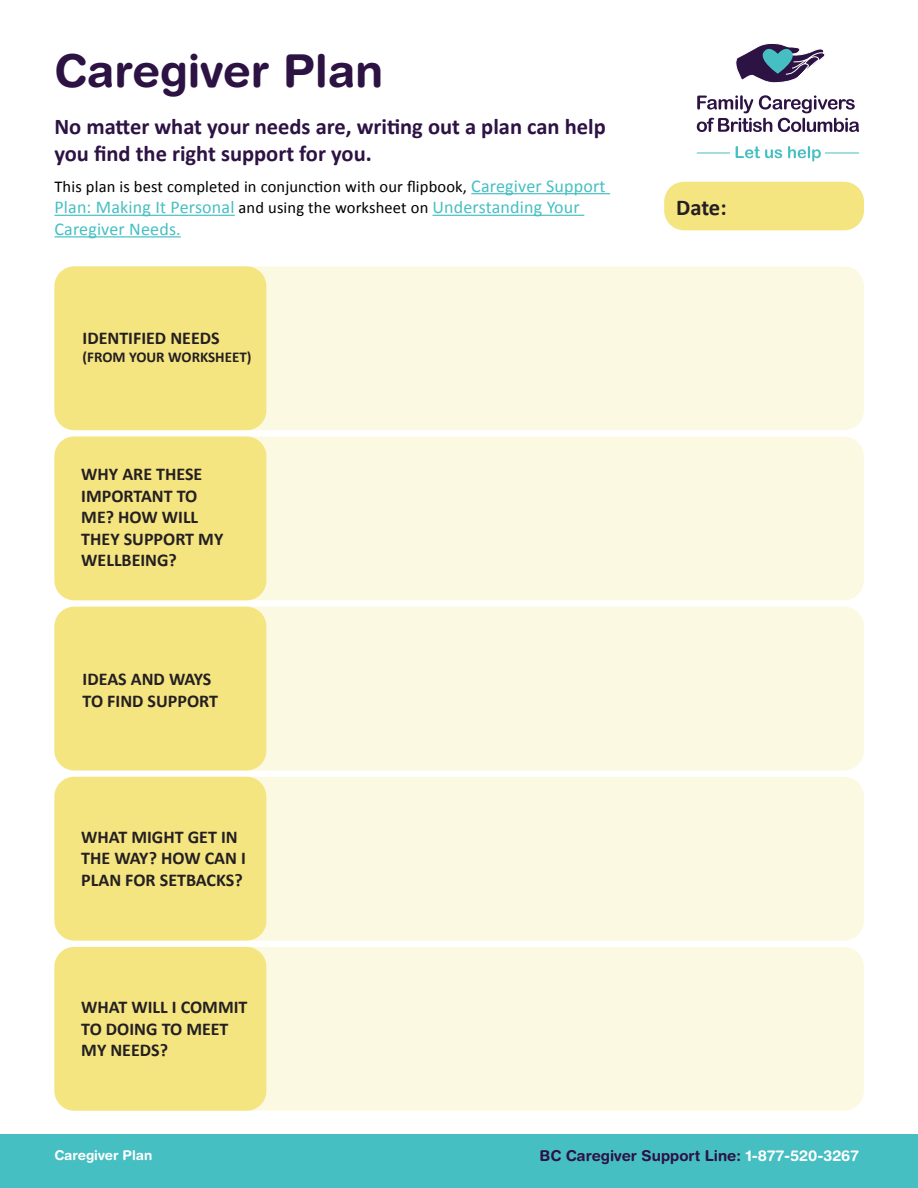
<style>
.page{position:relative;width:918px;height:1188px;background:#fff}
.page>*{position:absolute;margin:0;border:0;box-sizing:border-box;transform-origin:0 0}
.t1{font:700 45.3px "Helvetica Rounded";color:#2d1244}
.t2{font:700 22.65px "Calibri";color:#241f21}
.t3{font:700 22.5px/27px "Calibri";color:#2d1244}
.t4{font:700 18px/21.6px "Calibri";color:#241f21}
.t5{font:18px/21.6px "Calibri";letter-spacing:.01em;color:#46bfc2}
.t6{font:16.5px "Calibri";letter-spacing:.01em;color:#000}
.t7{font:700 15px "Helvetica Rounded";color:#2d1244}
.t8{font:700 15px "Calibri";color:#241f21}
.t9{font:700 13.5px "Helvetica Rounded";color:#fff}
.s1{font-size:18px;color:#46bfc2}
.s2{font-size:16.5px;color:#000}
.s3{color:#fff}
</style>
<div class="page">
<div style="left:54px;top:266px;width:810px;height:164px;background:#fcf9e3;border-radius:20px"></div>
<div style="left:54px;top:437px;width:810px;height:163px;background:#fcf9e3;border-radius:20px"></div>
<div style="left:54px;top:777px;width:810px;height:164px;background:#fcf9e3;border-radius:20px"></div>
<div style="left:54px;top:607px;width:810px;height:163px;background:#fcf9e3;border-radius:20px"></div>
<div style="left:54px;top:947px;width:810px;height:164px;background:#fcf9e3;border-radius:20px"></div>
<div style="left:54px;top:266px;width:212px;height:164px;background:#f4e581;border-radius:20px"></div>
<div style="left:54px;top:437px;width:212px;height:163px;background:#f4e581;border-radius:20px"></div>
<div style="left:54px;top:607px;width:212px;height:163px;background:#f4e581;border-radius:20px"></div>
<div style="left:54px;top:777px;width:212px;height:164px;background:#f4e581;border-radius:20px"></div>
<div style="left:54px;top:947px;width:212px;height:164px;background:#f4e581;border-radius:20px"></div>
<hr style="left:471px;top:193px;width:139px;height:1px;background:#46bfc2">
<hr style="left:54px;top:215px;width:181px;height:1px;background:#46bfc2">
<hr style="left:432px;top:215px;width:152px;height:1px;background:#46bfc2">
<hr style="left:54px;top:236px;width:127px;height:1px;background:#46bfc2">
<div style="left:0;top:1134px;width:918px;height:54px;background:#46bfc2"></div>
<svg style="left:735px;top:43px;width:90px;height:40px"></svg>
<svg style="left:697px;top:95px;width:162px;height:37px"></svg>
<hr style="left:697px;top:153px;width:33px;height:1px;background:#46bfc2">
<hr style="left:825px;top:153px;width:34px;height:1px;background:#46bfc2">
<svg style="left:736px;top:146px;width:85px;height:16px"></svg>
<div style="left:664px;top:182px;width:200px;height:48px;background:#f4e581;border-radius:20px"></div>
<h1 class="t1" style="left:54px;top:44px;width:331px">Caregiver Plan</h1>
<p class="t3" style="left:54px;top:112px;width:553px">No matter what your needs are, writing out a plan can help you find the right support for you.</p>
<p class="t6" style="left:54px;top:176px;width:553px">This plan is best completed in conjunction with our flipbook, <span class="s1">Caregiver Support</span></p>
<p class="t5" style="left:54px;top:196px;width:527px">Plan: Making It Personal <span class="s2">and using the worksheet on</span> Understanding Your<br>Caregiver Needs.</p>
<p class="t4" style="left:83px;top:326px;width:139px">IDENTIFIED NEEDS</p>
<p class="t8" style="left:83px;top:347px;width:170px">(FROM YOUR WORKSHEET)</p>
<p class="t4" style="left:81px;top:462px;width:144px">WHY ARE THESE<br>IMPORTANT TO<br>ME? HOW WILL<br>THEY SUPPORT MY<br>WELLBEING?</p>
<p class="t4" style="left:83px;top:667px;width:137px">IDEAS AND WAYS<br>TO FIND SUPPORT</p>
<p class="t4" style="left:81px;top:825px;width:166px">WHAT MIGHT GET IN<br>THE WAY? HOW CAN I<br>PLAN FOR SETBACKS?</p>
<p class="t4" style="left:81px;top:995px;width:168px">WHAT WILL I COMMIT<br>TO DOING TO MEET<br>MY NEEDS?</p>
<p class="t2" style="left:676px;top:193px;width:52px">Date:</p>
<p class="t9" style="left:54px;top:1147px;width:99px">Caregiver Plan</p>
<p class="t7" style="left:540px;top:1146px;width:321px">BC Caregiver Support Line: <span class="s3">1-877-520-3267</span></p>
</div>
